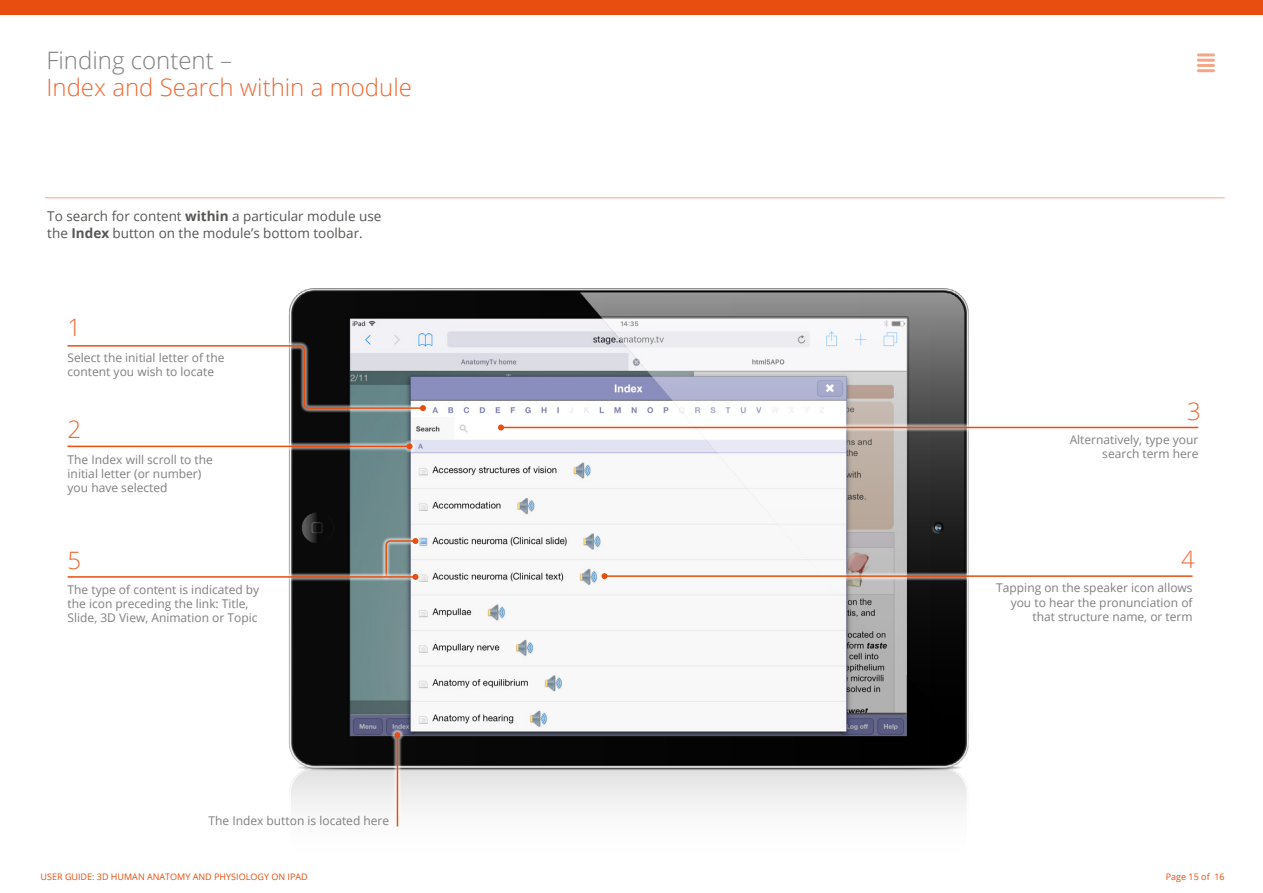
<style>
.page{position:relative;width:1263px;height:893px;background:#fff}
.page>*{position:absolute;margin:0;border:0;box-sizing:border-box;transform-origin:0 0}
.PAGE_HEADING_LARGE{font:300 24px/27px "Open Sans";color:#eb6933}
.NUMBER_LARGE{font:300 24px "Open Sans";color:#eb6933}
.Body{font:13.5px/17.2px "Open Sans";color:#565554}
.CALLOUT_SMALL{font:12px/14.4px "Open Sans";color:#807f7f}
.t1{font:9px "Open Sans";color:#e84e0f}
.s1{color:#807f7f}
.s2{font-weight:700}
</style>
<div class="page">
<div style="left:0;top:0;width:1263px;height:15px;background:#e84e0f"></div>
<svg style="left:1194px;top:50px;width:24px;height:24px"></svg>
<hr style="left:1197px;top:53px;width:18px;height:3px;background:#f4a687;border-radius:2px">
<hr style="left:1197px;top:64px;width:18px;height:3px;background:#f4a687;border-radius:2px">
<hr style="left:1197px;top:59px;width:18px;height:3px;background:#f4a687;border-radius:2px">
<hr style="left:1197px;top:69px;width:18px;height:3px;background:#f4a687;border-radius:2px">
<div style="left:41px;top:193px;width:1188px;height:9px;background:#fff;opacity:.54"></div>
<hr style="left:45px;top:197px;width:1180px;height:1px;background:#f4a687">
<img style="left:288px;top:288px;width:681px;height:521px">
<div style="left:381px;top:534px;width:41px;height:46px;background:#fff;opacity:.54"></div>
<div style="left:597px;top:569px;width:600px;height:14px;background:#fff;opacity:.54"></div>
<hr style="left:604px;top:575px;width:588px;height:2px;background:#e84e0f">
<svg style="left:601px;top:573px;width:6px;height:6px"></svg>
<div style="left:494px;top:420px;width:708px;height:14px;background:#fff;opacity:.54"></div>
<hr style="left:501px;top:427px;width:697px;height:1px;background:#e84e0f">
<svg style="left:498px;top:424px;width:6px;height:6px"></svg>
<div style="left:63px;top:570px;width:359px;height:14px;background:#fff;opacity:.54"></div>
<hr style="left:68px;top:576px;width:347px;height:2px;background:#e84e0f">
<svg style="left:385px;top:538px;width:33px;height:42px"></svg>
<div style="left:390px;top:728px;width:14px;height:102px;background:#fff;opacity:.54"></div>
<hr style="left:397px;top:735px;width:1px;height:91px;background:#e84e0f">
<svg style="left:394px;top:732px;width:6px;height:6px"></svg>
<div style="left:63px;top:341px;width:367px;height:74px;background:#fff;opacity:.54"></div>
<svg style="left:66px;top:344px;width:360px;height:67px"></svg>
<div style="left:63px;top:439px;width:353px;height:14px;background:#fff;opacity:.54"></div>
<hr style="left:67px;top:446px;width:343px;height:1px;background:#e84e0f">
<svg style="left:406px;top:443px;width:6px;height:6px"></svg>
<p class="PAGE_HEADING_LARGE" style="left:46px;top:46px;width:367px"><span class="s1">Finding content –<br></span>Index and Search within a module</p>
<p class="Body" style="left:47px;top:207px;width:336px">To search for content <span class="s2">within</span> a particular module use the <span class="s2">Index</span> button on the module’s bottom toolbar.</p>
<p class="NUMBER_LARGE" style="left:68px;top:311px;width:15px">1</p>
<p class="CALLOUT_SMALL" style="left:68px;top:350px;width:158px">Select the initial letter of the content you wish to locate</p>
<p class="NUMBER_LARGE" style="left:68px;top:413px;width:15px">2</p>
<p class="CALLOUT_SMALL" style="left:68px;top:452px;width:147px">The Index will scroll to the initial letter (or number) you have selected</p>
<p class="NUMBER_LARGE" style="left:68px;top:543px;width:15px">5</p>
<p class="CALLOUT_SMALL" style="left:68px;top:582px;width:193px">The type of content is indicated by the icon preceding the link: Title,<br>Slide, 3D View, Animation or Topic</p>
<p class="CALLOUT_SMALL" style="left:208px;top:813px;width:182px">The Index button is located here</p>
<p class="NUMBER_LARGE" style="left:1187px;top:395px;width:15px">3</p>
<p class="CALLOUT_SMALL" style="left:1070px;top:432px;width:130px;text-align:right">Alternatively, type your search term here</p>
<p class="NUMBER_LARGE" style="left:1181px;top:543px;width:15px">4</p>
<p class="CALLOUT_SMALL" style="left:996px;top:580px;width:198px;text-align:right">Tapping on the speaker icon allows you to hear the pronunciation of that structure name, or term</p>
<p class="t1" style="left:41px;top:871px;width:269px">USER GUIDE: 3D HUMAN ANATOMY AND PHYSIOLOGY ON IPAD</p>
<p class="t1" style="left:1166px;top:871px;width:60px">Page 15 of 16</p>
</div>
